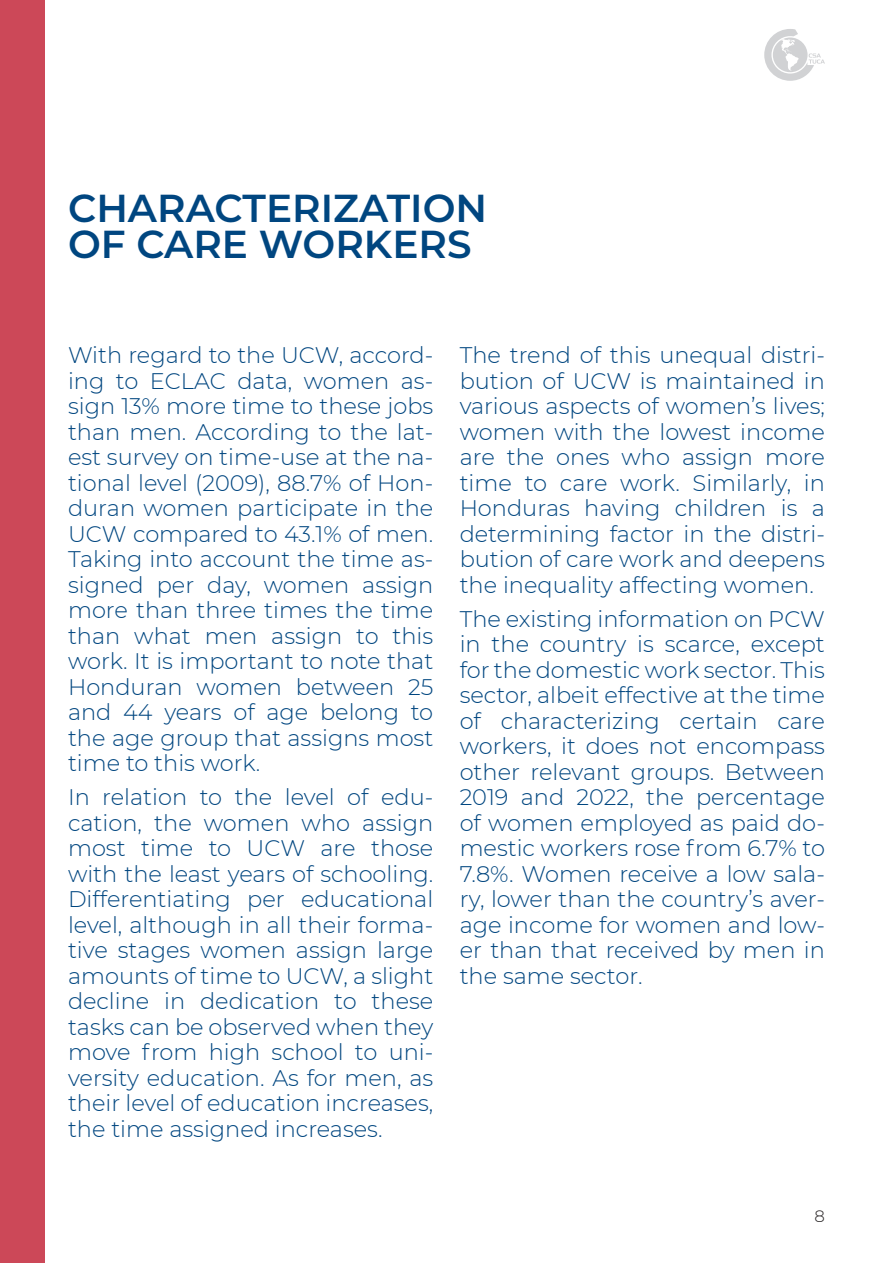
<style>
.page{position:relative;width:893px;height:1263px;background:#fff}
.page>*{position:absolute;margin:0;border:0;box-sizing:border-box;transform-origin:0 0}
.Parrafo_de_Texto{font:600 39px/36px "Montserrat";color:#004680}
.Parrafo_de_Texto-2{font:300 22.5px/25.5px "Montserrat";color:#004680;text-align:justify}
.t1{font:300 16.5px "Montserrat";color:#231f20}
</style>
<div class="page">
<svg style="left:764px;top:29px;width:61px;height:52px"></svg>
<div style="left:0;top:0;width:44px;height:1263px;background:#cc4858"></div>
<p class="Parrafo_de_Texto" style="left:68px;top:189px;width:421px">CHARACTERIZATION<br>OF CARE WORKERS</p>
<p class="Parrafo_de_Texto-2" style="left:68px;top:342px;width:367px">With regard to the UCW, accord&shy;ing to ECLAC data, women as&shy;sign 13% more time to these jobs than men. According to the lat&shy;est survey on time-use at the na&shy;tional level (2009), 88.7% of Hon&shy;duran women participate in the UCW compared to 43.1% of men.<br>Taking into account the time as&shy;signed per day, women assign more than three times the time than what men assign to this work. It is important to note that Honduran women between 25 and 44 years of age belong to the age group that assigns most time to this work.</p>
<p class="Parrafo_de_Texto-2" style="left:68px;top:784px;width:367px">In relation to the level of edu&shy;cation, the women who assign most time to UCW are those with the least years of schooling.<br>Differentiating per educational level, although in all their forma&shy;tive stages women assign large amounts of time to UCW, a slight decline in dedication to these tasks can be observed when they move from high school to uni&shy;versity education. As for men, as their level of education increases, the time assigned increases.</p>
<p class="Parrafo_de_Texto-2" style="left:460px;top:342px;width:367px">The trend of this unequal distri&shy;bution of UCW is maintained in various aspects of women’s lives; women with the lowest income are the ones who assign more time to care work. Similarly, in Honduras having children is a determining factor in the distri&shy;bution of care work and deepens the inequality affecting women.</p>
<p class="Parrafo_de_Texto-2" style="left:460px;top:605px;width:367px">The existing information on PCW in the country is scarce, except for the domestic work sector. This sector, albeit effective at the time of characterizing certain care workers, it does not encompass other relevant groups. Between 2019 and 2022, the percentage of women employed as paid do&shy;mestic workers rose from 6.7% to 7.8%. Women receive a low sala&shy;ry, lower than the country’s aver&shy;age income for women and low&shy;er than that received by men in the same sector.</p>
<p class="t1" style="left:814px;top:1204px;width:12px">8</p>
</div>
